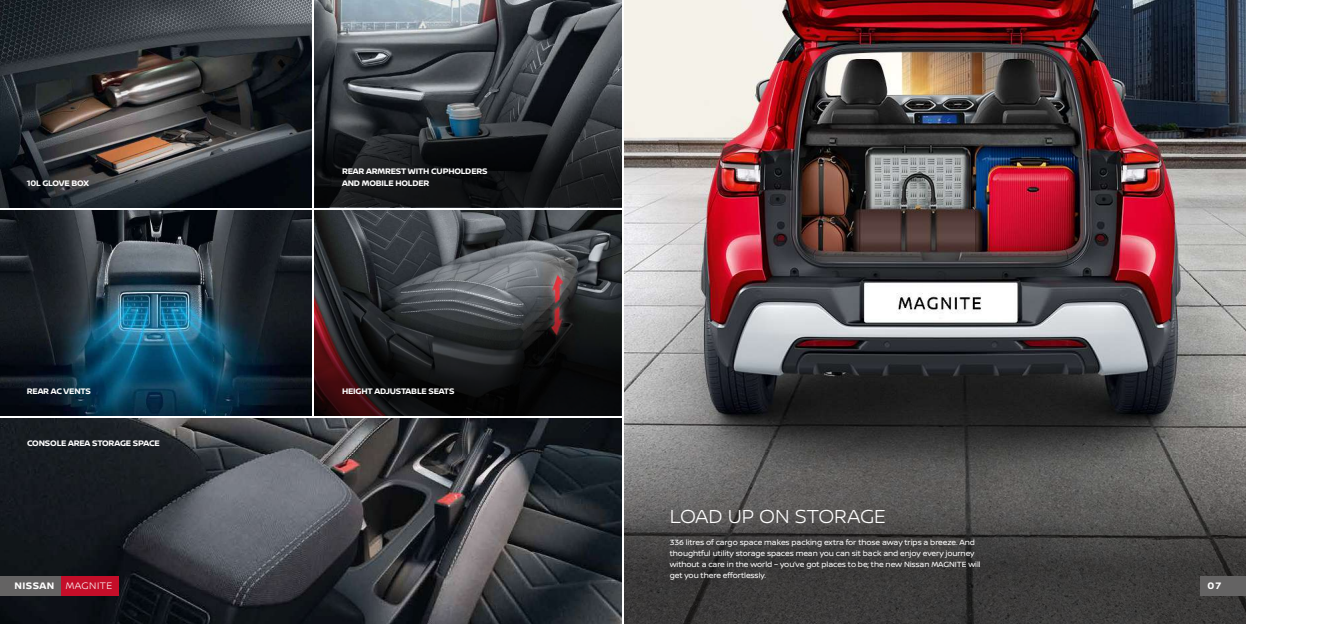
<style>
.page{position:relative;width:1333px;height:624px;background:#fff}
.page>*{position:absolute;margin:0;border:0;box-sizing:border-box;transform-origin:0 0}
.t1{font:300 20px "Nissan Brand";letter-spacing:-.005em;color:#fff}
.t2{font:300 10px "Nissan Brand";letter-spacing:.05em;color:#fff}
.t3{font:700 10px "Nissan Brand";color:#fff}
.t4{font:700 8.5px/12px "Nissan Brand";letter-spacing:-.02em;color:#fff}
.t5{font:8px/11px "Nissan Brand";letter-spacing:-.01em;color:#fff}
.s1{font-weight:700}
</style>
<div class="page">
<img style="left:0;top:0;width:311px;height:207px">
<img style="left:0;top:210px;width:311px;height:205px">
<img style="left:315px;top:0;width:306px;height:78px">
<img style="left:315px;top:210px;width:306px;height:75px">
<img style="left:0;top:418px;width:621px;height:206px">
<img style="left:624px;top:0;width:622px;height:396px">
<div style="left:60px;top:576px;width:58px;height:19px;background:#c40e29"></div>
<div style="left:0;top:576px;width:60px;height:19px;background:#646363"></div>
<svg style="left:315px;top:78px;width:306px;height:129px;background:#26292d"></svg>
<svg style="left:315px;top:285px;width:306px;height:130px;background:#252022"></svg>
<svg style="left:624px;top:396px;width:622px;height:228px;background:#4a4948"></svg>
<div style="left:1200px;top:576px;width:47px;height:19px;background:#646363"></div>
<div style="left:1246px;top:0;width:86px;height:624px;background:#fff"></div>
<p class="t4" style="left:27px;top:177px;width:64px">10L GLOVE BOX</p>
<p class="t4" style="left:27px;top:385px;width:66px">REAR AC VENTS</p>
<p class="t4" style="left:27px;top:436px;width:134px">CONSOLE AREA STORAGE SPACE</p>
<p class="t2" style="left:14px;top:578px;width:99px"><span class="s1">NISSAN</span> MAGNITE</p>
<p class="t4" style="left:342px;top:165px;width:147px">REAR ARMREST WITH CUPHOLDERS<br>AND MOBILE HOLDER</p>
<p class="t4" style="left:342px;top:384px;width:114px">HEIGHT ADJUSTABLE SEATS</p>
<h1 class="t1" style="left:669px;top:502px;width:218px">LOAD UP ON STORAGE</h1>
<p class="t5" style="left:669px;top:536px;width:312px">336 litres of cargo space makes packing extra for those away trips a breeze. And thoughtful utility storage spaces mean you can sit back and enjoy every journey without a care in the world – you’ve got places to be; the new Nissan MAGNITE will get you there effortlessly.</p>
<p class="t3" style="left:1207px;top:579px;width:15px">07</p>
</div>
